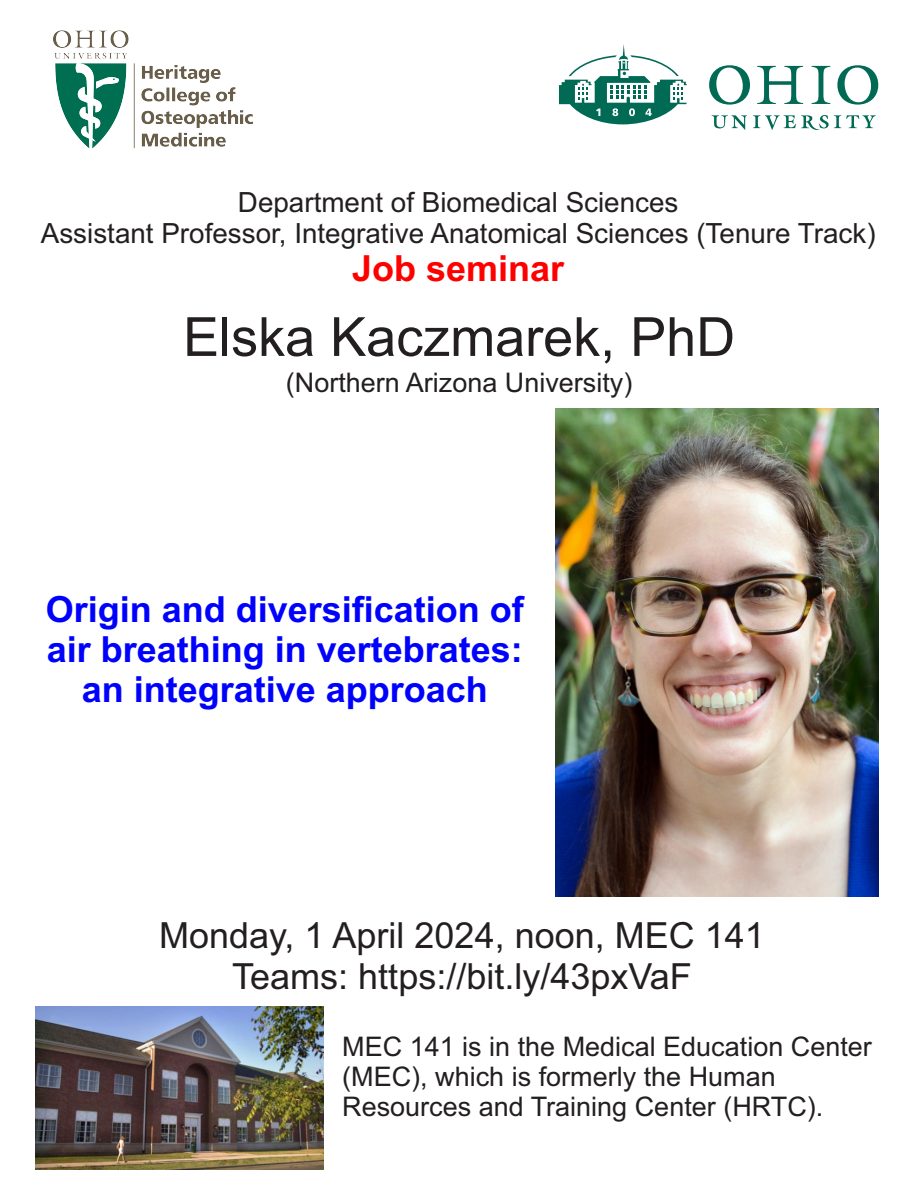
<style>
.page{position:relative;width:918px;height:1188px;background:#fff}
.page>*{position:absolute;margin:0;border:0;box-sizing:border-box;transform-origin:0 0}
.t1{font:54px "Arial";color:#231f20}
.t2{font:700 36px/40.2px "Arial";color:#00f;text-align:center}
.t3{font:36px/40.2px "Arial";color:#231f20;text-align:center}
.t4{font:700 36px "Arial";color:#f00}
.t5{font:27.75px/31px "Arial";color:#231f20;text-align:center}
.t6{font:27px/30.2px "Arial";color:#231f20}
</style>
<div class="page">
<img style="left:53px;top:30px;width:200px;height:119px">
<svg style="left:559px;top:44px;width:128px;height:80px"></svg>
<svg style="left:712px;top:115px;width:35px;height:15px"></svg>
<svg style="left:753px;top:115px;width:123px;height:15px"></svg>
<svg style="left:837px;top:65px;width:41px;height:40px"></svg>
<svg style="left:709px;top:65px;width:41px;height:40px"></svg>
<svg style="left:812px;top:66px;width:18px;height:38px"></svg>
<svg style="left:757px;top:66px;width:46px;height:38px"></svg>
<img style="left:35px;top:1007px;width:289px;height:162px">
<img style="left:556px;top:408px;width:323px;height:488px">
<p class="t5" style="left:41px;top:189px;width:836px">Department of Biomedical Sciences<br>Assistant Professor, Integrative Anatomical Sciences (Tenure Track)</p>
<h2 class="t4" style="left:352px;top:255px;width:214px">Job seminar</h2>
<h1 class="t1" style="left:183px;top:317px;width:554px">Elska Kaczmarek, PhD</h1>
<p class="t6" style="left:286px;top:370px;width:348px">(Northern Arizona University)</p>
<h2 class="t2" style="left:46px;top:592px;width:480px">Origin and diversification of air breathing in vertebrates: an integrative approach</h2>
<h2 class="t3" style="left:159px;top:919px;width:607px">Monday, 1 April 2024, noon, MEC 141<br>Teams: https://bit.ly/43pxVaF</h2>
<p class="t6" style="left:342px;top:1034px;width:531px">MEC 141 is in the Medical Education Center (MEC), which is formerly the Human<br>Resources and Training Center (HRTC).</p>
</div>
